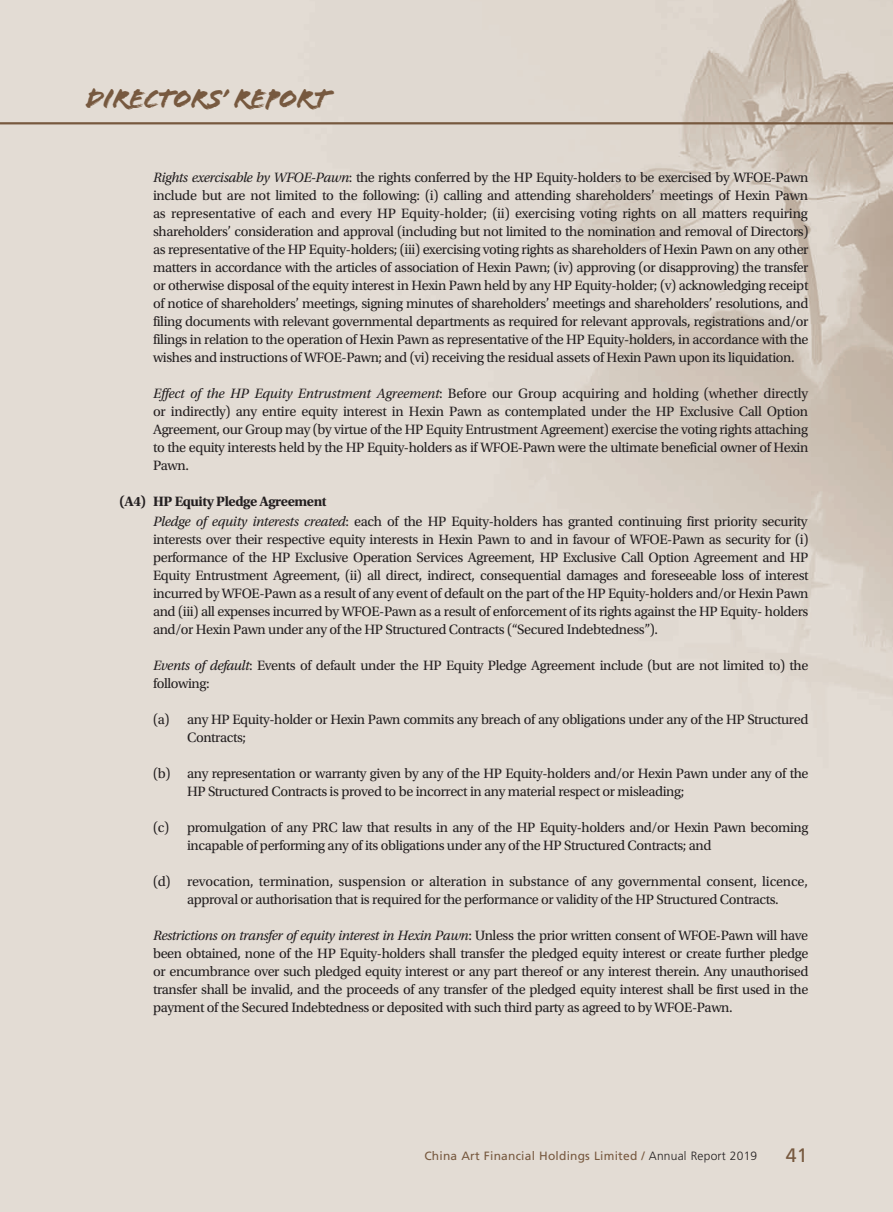
<style>
.page{position:relative;width:893px;height:1212px;background:#fff}
.page>*{position:absolute;margin:0;border:0;box-sizing:border-box;transform-origin:0 0}
.t1{font:28.5px "Flood Std";letter-spacing:-.03em;color:#77593f}
.t2{font:19.5px "Frutiger LT Std";color:#77593f}
._00_txt{font:14.25px/18px "Utopia Std";letter-spacing:-.03em;color:#231f20;text-align:justify}
._03_H3{font:700 14.25px "Utopia Std";letter-spacing:-.03em;color:#231f20}
.t3{font:12px "Frutiger LT Std";letter-spacing:.02em;color:#77593f}
.s1{font-style:italic}
.s2{font-weight:300;color:#231f20}
</style>
<div class="page">
<hr style="left:0;top:122px;width:893px;height:2px;background:#77593f">
<h1 class="t1" style="left:85px;top:83px;width:246px">DIRECTORS’ REPORT</h1>
<p class="_00_txt" style="left:153px;top:169px;width:657px"><span class="s1">Rights exercisable by WFOE-Pawn</span>: the rights conferred by the HP Equity-holders to be exercised by WFOE-Pawn include but are not limited to the following: (i) calling and attending shareholders’ meetings of Hexin Pawn as representative of each and every HP Equity-holder; (ii) exercising voting rights on all matters requiring shareholders’ consideration and approval (including but not limited to the nomination and removal of Directors) as representative of the HP Equity-holders; (iii) exercising voting rights as shareholders of Hexin Pawn on any other matters in accordance with the articles of association of Hexin Pawn; (iv) approving (or disapproving) the transfer or otherwise disposal of the equity interest in Hexin Pawn held by any HP Equity-holder; (v) acknowledging receipt of notice of shareholders’ meetings, signing minutes of shareholders’ meetings and shareholders’ resolutions, and filing documents with relevant governmental departments as required for relevant approvals, registrations and/or filings in relation to the operation of Hexin Pawn as representative of the HP Equity-holders, in accordance with the wishes and instructions of WFOE-Pawn; and (vi) receiving the residual assets of Hexin Pawn upon its liquidation.</p>
<p class="_00_txt" style="left:153px;top:385px;width:657px"><span class="s1">Effect of the HP Equity Entrustment Agreement</span>: Before our Group acquiring and holding (whether directly or indirectly) any entire equity interest in Hexin Pawn as contemplated under the HP Exclusive Call Option Agreement, our Group may (by virtue of the HP Equity Entrustment Agreement) exercise the voting rights attaching to the equity interests held by the HP Equity-holders as if WFOE-Pawn were the ultimate beneficial owner of Hexin Pawn.</p>
<p class="_03_H3" style="left:119px;top:493px;width:209px">(A4) HP Equity Pledge Agreement</p>
<p class="_00_txt" style="left:153px;top:513px;width:657px"><span class="s1">Pledge of equity interests created</span>: each of the HP Equity-holders has granted continuing first priority security interests over their respective equity interests in Hexin Pawn to and in favour of WFOE-Pawn as security for (i) performance of the HP Exclusive Operation Services Agreement, HP Exclusive Call Option Agreement and HP Equity Entrustment Agreement, (ii) all direct, indirect, consequential damages and foreseeable loss of interest incurred by WFOE-Pawn as a result of any event of default on the part of the HP Equity-holders and/or Hexin Pawn and (iii) all expenses incurred by WFOE-Pawn as a result of enforcement of its rights against the HP Equity- holders and/or Hexin Pawn under any of the HP Structured Contracts (“Secured Indebtedness”).</p>
<p class="_00_txt" style="left:153px;top:657px;width:657px"><span class="s1">Events of default</span>: Events of default under the HP Equity Pledge Agreement include (but are not limited to) the following:</p>
<p class="_00_txt" style="left:187px;top:711px;width:623px;text-indent:-34px">(a) any HP Equity-holder or Hexin Pawn commits any breach of any obligations under any of the HP Structured<br>Contracts;</p>
<p class="_00_txt" style="left:187px;top:765px;width:623px;text-indent:-34px">(b) any representation or warranty given by any of the HP Equity-holders and/or Hexin Pawn under any of the<br>HP Structured Contracts is proved to be incorrect in any material respect or misleading;</p>
<p class="_00_txt" style="left:187px;top:819px;width:623px;text-indent:-34px">(c) promulgation of any PRC law that results in any of the HP Equity-holders and/or Hexin Pawn becoming incapable of performing any of its obligations under any of the HP Structured Contracts; and</p>
<p class="_00_txt" style="left:153px;top:873px;width:656px;text-align:center">(d) revocation, termination, suspension or alteration in substance of any governmental consent, licence, approval or authorisation that is required for the performance or validity of the HP Structured Contracts.</p>
<p class="_00_txt" style="left:153px;top:927px;width:657px"><span class="s1">Restrictions on transfer of equity interest in Hexin Pawn</span>: Unless the prior written consent of WFOE-Pawn will have been obtained, none of the HP Equity-holders shall transfer the pledged equity interest or create further pledge or encumbrance over such pledged equity interest or any part thereof or any interest therein. Any unauthorised transfer shall be invalid, and the proceeds of any transfer of the pledged equity interest shall be first used in the payment of the Secured Indebtedness or deposited with such third party as agreed to by WFOE-Pawn.</p>
<p class="t3" style="left:424px;top:1148px;width:334px">China Art Financial Holdings Limited / <span class="s2">Annual Report 2019</span></p>
<h2 class="t2" style="left:786px;top:1144px;width:23px">41</h2>
</div>
